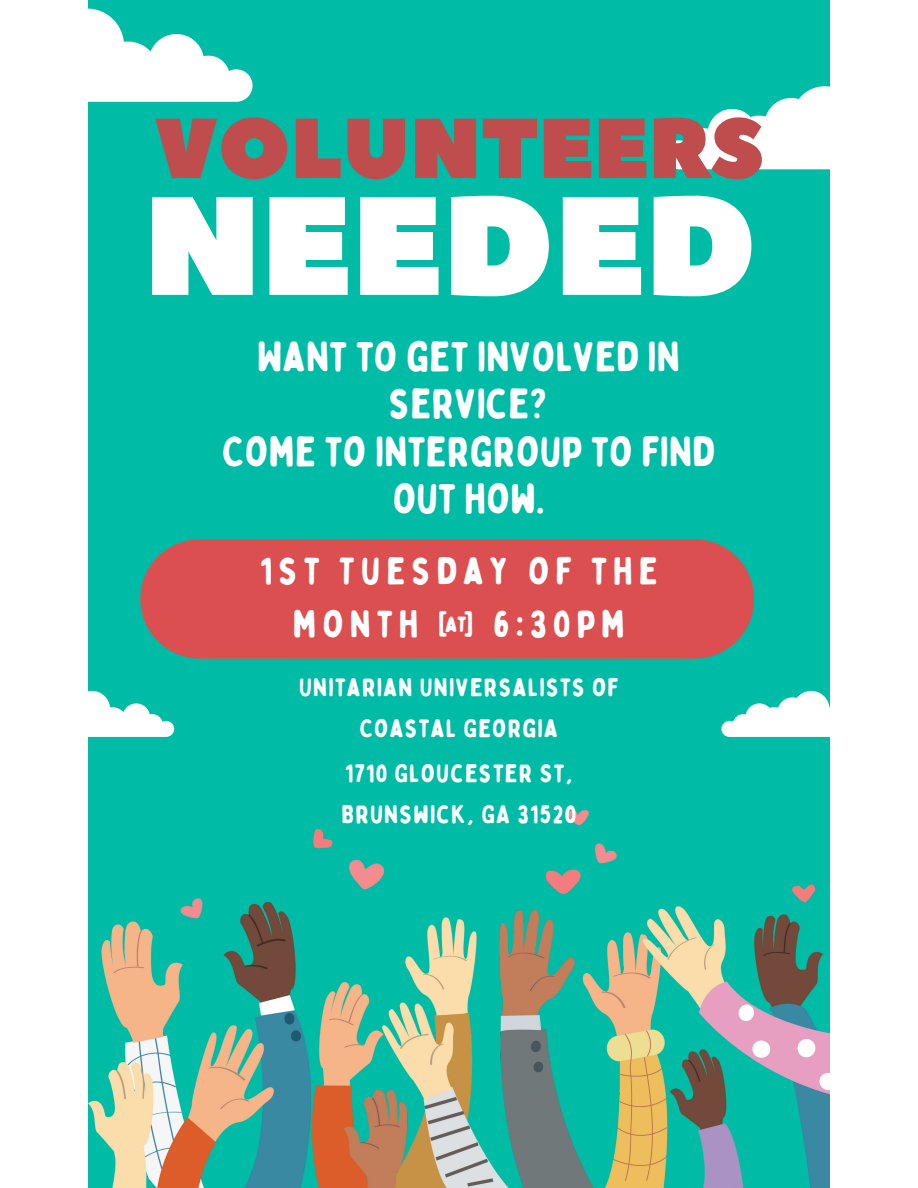
<style>
.page{position:relative;width:918px;height:1188px;background:#fff}
.page>*{position:absolute;margin:0;border:0;box-sizing:border-box;transform-origin:0 0}
.t1{font:139.65px "Peace Sans";color:#fff}
.t2{font:84.6px "Peace Sans";color:#bf4d4e}
.t3{font:42px/47.2px "Bobby Jones Soft";color:#fff;text-align:center}
.t4{font:38.1px/52.9px "Bobby Jones Soft";letter-spacing:.15em;color:#fff;text-align:center}
.t5{font:25.35px/41.2px "Bobby Jones Soft";letter-spacing:.04em;color:#fff;text-align:center}
</style>
<div class="page">
<div style="left:88px;top:0;width:742px;height:1187px;background:#00bba5"></div>
<img style="left:88px;top:810px;width:742px;height:378px">
<svg style="left:88px;top:9px;width:165px;height:93px"></svg>
<svg style="left:665px;top:86px;width:165px;height:83px"></svg>
<div style="left:140px;top:539px;width:614px;height:120px;background:#dc4f50;border-radius:60px"></div>
<svg style="left:88px;top:691px;width:86px;height:46px"></svg>
<svg style="left:721px;top:691px;width:109px;height:46px"></svg>
<h3 class="t2" style="left:154px;top:92px;width:611px">VOLUNTEERS</h3>
<h1 class="t1" style="left:144px;top:154px;width:615px">NEEDED</h1>
<h3 class="t3" style="left:222px;top:334px;width:494px">WANT TO GET INVOLVED IN<br>SERVICE?<br>COME TO INTERGROUP TO FIND<br>OUT HOW.</h3>
<p class="t4" style="left:260px;top:545px;width:400px">1ST TUESDAY OF THE<br>MONTH @ 6:30PM</p>
<p class="t5" style="left:299px;top:667px;width:321px">UNITARIAN UNIVERSALISTS OF<br>COASTAL GEORGIA</p>
<p class="t5" style="left:342px;top:753px;width:236px;text-align:left">1710 GLOUCESTER ST,<br>BRUNSWICK, GA 31520</p>
</div>
